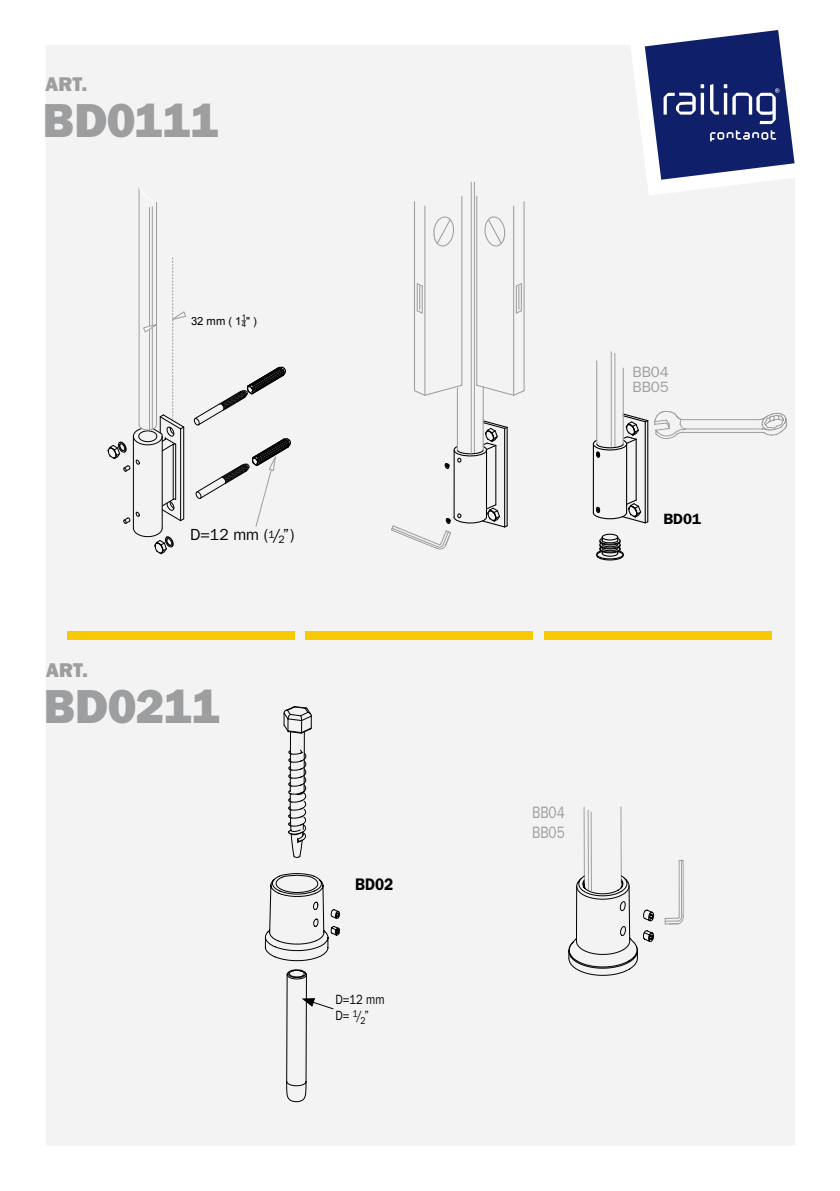
<style>
.page{position:relative;width:840px;height:1191px;background:#fff}
.page>*{position:absolute;margin:0;border:0;box-sizing:border-box;transform-origin:0 0}
.t1{font:48px "ITC Franklin Gothic Std Hvy";letter-spacing:-.015em;color:#9c9e9f}
.t2{font:20px "ITC Franklin Gothic Std Hvy";letter-spacing:.01em;color:#9c9e9f}
.t3{font:600 16.8px "ITC Franklin Gothic Std";color:#000;scale:.9 1}
.t4{font:16.6px/19.8px "ITC Franklin Gothic Std";color:#9c9e9f;scale:.81 1}
.t5{font:16.2px "ITC Franklin Gothic Std";color:#000}
.t6{font:15px/15px "ITC Franklin Gothic Std";color:#9c9e9f}
.t7{font:600 15px "ITC Franklin Gothic Std";color:#000}
.t8{font:13.4px/16.2px "ITC Franklin Gothic Std";color:#000;scale:.83 1}
.t9{font:11.2px "Arial";color:#000}
</style>
<div class="page">
<div style="left:46px;top:182px;width:748px;height:963px;background:#f4f3f3"></div>
<hr style="left:138px;top:188px;width:1px;height:236px;background:#9c9e9f">
<hr style="left:156px;top:202px;width:1px;height:222px;background:#9c9e9f">
<svg style="left:138px;top:186px;width:19px;height:17px"></svg>
<hr style="left:152px;top:206px;width:1px;height:223px;background:#9c9e9f">
<hr style="left:149px;top:207px;width:1px;height:222px;background:#9c9e9f">
<div style="left:68px;top:631px;width:226px;height:8px;background:#f6c900"></div>
<div style="left:305px;top:631px;width:226px;height:8px;background:#f6c900"></div>
<div style="left:544px;top:631px;width:227px;height:8px;background:#f6c900"></div>
<hr style="left:453px;top:450px;width:1px;height:67px;background:#000">
<hr style="left:504px;top:428px;width:1px;height:99px;background:#000">
<hr style="left:485px;top:450px;width:2px;height:67px;background:#000">
<hr style="left:495px;top:445px;width:1px;height:60px;background:#000">
<hr style="left:506px;top:427px;width:1px;height:99px;background:#000">
<hr style="left:456px;top:388px;width:1px;height:62px;background:#9c9e9f">
<hr style="left:482px;top:386px;width:1px;height:64px;background:#9c9e9f">
<hr style="left:523px;top:202px;width:1px;height:189px;background:#9c9e9f">
<svg style="left:475px;top:384px;width:50px;height:13px"></svg>
<hr style="left:476px;top:196px;width:1px;height:189px;background:#9c9e9f">
<hr style="left:513px;top:206px;width:1px;height:189px;background:#9c9e9f">
<svg style="left:484px;top:216px;width:21px;height:30px"></svg>
<svg style="left:514px;top:282px;width:8px;height:32px"></svg>
<hr style="left:461px;top:196px;width:1px;height:189px;background:#9c9e9f">
<hr style="left:414px;top:202px;width:1px;height:189px;background:#9c9e9f">
<hr style="left:424px;top:206px;width:1px;height:189px;background:#9c9e9f">
<svg style="left:413px;top:384px;width:50px;height:13px"></svg>
<svg style="left:415px;top:282px;width:8px;height:32px"></svg>
<svg style="left:432px;top:215px;width:24px;height:34px"></svg>
<svg style="left:443px;top:419px;width:65px;height:50px"></svg>
<svg style="left:390px;top:503px;width:118px;height:47px"></svg>
<hr style="left:474px;top:166px;width:1px;height:287px;background:#9c9e9f">
<hr style="left:470px;top:164px;width:1px;height:289px;background:#9c9e9f">
<hr style="left:647px;top:421px;width:1px;height:101px;background:#000">
<hr style="left:635px;top:439px;width:1px;height:61px;background:#000">
<hr style="left:625px;top:444px;width:1px;height:68px;background:#000">
<hr style="left:644px;top:422px;width:1px;height:101px;background:#000">
<hr style="left:592px;top:444px;width:1px;height:68px;background:#000">
<hr style="left:622px;top:368px;width:1px;height:76px;background:#9c9e9f">
<hr style="left:596px;top:361px;width:1px;height:83px;background:#9c9e9f">
<svg style="left:594px;top:530px;width:31px;height:31px"></svg>
<svg style="left:592px;top:499px;width:56px;height:25px"></svg>
<svg style="left:591px;top:411px;width:196px;height:47px"></svg>
<hr style="left:614px;top:353px;width:1px;height:94px;background:#9c9e9f">
<hr style="left:610px;top:351px;width:1px;height:96px;background:#9c9e9f">
<div style="left:46px;top:45px;width:666px;height:137px;background:#f4f3f3"></div>
<svg style="left:628px;top:30px;width:167px;height:166px"></svg>
<svg style="left:107px;top:257px;width:184px;height:298px"></svg>
<hr style="left:289px;top:732px;width:2px;height:59px;background:#000">
<hr style="left:303px;top:731px;width:2px;height:60px;background:#000">
<svg style="left:287px;top:748px;width:20px;height:110px"></svg>
<svg style="left:282px;top:705px;width:30px;height:29px"></svg>
<hr style="left:286px;top:974px;width:1px;height:107px;background:#000">
<hr style="left:305px;top:974px;width:2px;height:107px;background:#000">
<svg style="left:285px;top:1080px;width:22px;height:22px"></svg>
<svg style="left:286px;top:969px;width:21px;height:11px"></svg>
<svg style="left:264px;top:872px;width:76px;height:90px"></svg>
<svg style="left:301px;top:998px;width:33px;height:12px"></svg>
<hr style="left:620px;top:807px;width:1px;height:80px;background:#9c9e9f">
<hr style="left:583px;top:807px;width:1px;height:79px;background:#9c9e9f">
<svg style="left:567px;top:874px;width:87px;height:102px"></svg>
<hr style="left:678px;top:860px;width:1px;height:57px;background:#9c9e9f">
<hr style="left:680px;top:860px;width:1px;height:56px;background:#9c9e9f">
<hr style="left:682px;top:861px;width:1px;height:55px;background:#9c9e9f">
<svg style="left:664px;top:912px;width:20px;height:15px"></svg>
<hr style="left:587px;top:810px;width:1px;height:79px;background:#9c9e9f">
<hr style="left:590px;top:812px;width:1px;height:79px;background:#9c9e9f">
<p class="t2" style="left:45px;top:72px;width:44px">ART.</p>
<h1 class="t1" style="left:43px;top:92px;width:178px">BD0111</h1>
<p class="t9" style="left:191px;top:314px;width:57px">32 mm ( 1<sup>1</sup></p>
<p class="t9" style="left:242px;top:314px;width:17px"><sub>4</sub>" )</p>
<p class="t5" style="left:190px;top:525px;width:106px">D=12 mm (<sup>1</sup>/<sub>2</sub>”)</p>
<p class="t2" style="left:46px;top:658px;width:44px">ART.</p>
<h1 class="t1" style="left:44px;top:678px;width:179px">BD0211</h1>
<p class="t3" style="left:355px;top:874px;width:44px">BD02</p>
<p class="t8" style="left:335px;top:991px;width:61px">D=12 mm<br>D = <sup>1</sup>/<sub>2</sub>”</p>
<p class="t6" style="left:632px;top:365px;width:38px">BB04<br>BB05</p>
<p class="t7" style="left:663px;top:510px;width:39px">BD01</p>
<p class="t4" style="left:531px;top:802px;width:42px">BB04<br>BB05</p>
</div>
